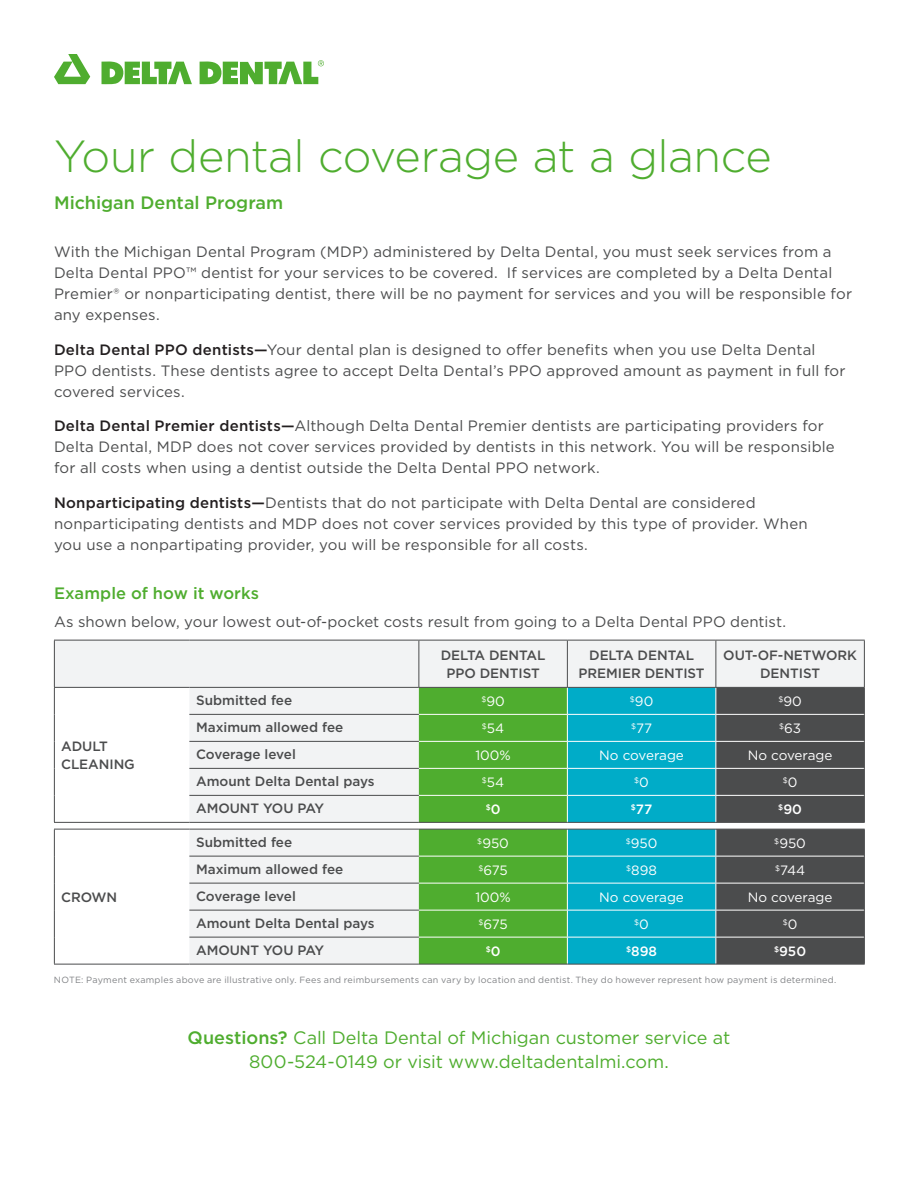
<style>
.page{position:relative;width:918px;height:1188px;background:#fff}
.page>*{position:absolute;margin:0;border:0;box-sizing:border-box;transform-origin:0 0}
.t1{font:300 45px "Gotham";letter-spacing:-.015em;color:#4fad2f}
.Body_text{font:18px/24px "Gotham";letter-spacing:-.005em;color:#4fad2f;text-align:center}
.t2{font:500 18px "Gotham";color:#4fad2f}
.t3{font:500 16.5px "Gotham";letter-spacing:.005em;color:#4fad2f}
.t4{font:15px/21px "Gotham";letter-spacing:.01em;color:#4b4c4d}
.Subhead{font:500 13.5px/18px "Gotham";letter-spacing:-.005em;color:#4b4c4d;text-align:center}
.Subhead-2{font:13.5px "Gotham";color:#fff}
.Subhead-3{font:500 13.5px "Gotham";color:#fff}
.t5{font:9px "Gotham";letter-spacing:.025em;color:#808285}
.Subhead-4{font:7.8px "Gotham";color:#fff}
.Subhead-5{font:500 7.8px "Gotham";color:#fff}
.s1{font-weight:500;color:#231f20}
.s2{font-size:13.5px}
.s3{font-weight:500}
</style>
<div class="page">
<svg style="left:54px;top:641px;width:810px;height:323px;fill:#f2f3f4"></svg>
<hr style="left:189px;top:714px;width:230px;height:1px;background:#4b4c4d">
<hr style="left:189px;top:741px;width:230px;height:1px;background:#4b4c4d">
<hr style="left:189px;top:768px;width:230px;height:1px;background:#4b4c4d">
<hr style="left:189px;top:795px;width:230px;height:1px;background:#4b4c4d">
<hr style="left:189px;top:856px;width:230px;height:1px;background:#4b4c4d">
<hr style="left:189px;top:883px;width:230px;height:1px;background:#4b4c4d">
<hr style="left:189px;top:910px;width:230px;height:1px;background:#4b4c4d">
<hr style="left:189px;top:937px;width:230px;height:1px;background:#4b4c4d">
<hr style="left:418px;top:640px;width:1px;height:47px;background:#4b4c4d">
<hr style="left:567px;top:640px;width:1px;height:47px;background:#4b4c4d">
<hr style="left:716px;top:640px;width:1px;height:47px;background:#4b4c4d">
<hr style="left:54px;top:640px;width:135px;height:1px;background:#4b4c4d">
<hr style="left:54px;top:640px;width:1px;height:47px;background:#4b4c4d">
<hr style="left:189px;top:640px;width:230px;height:1px;background:#4b4c4d">
<hr style="left:419px;top:640px;width:148px;height:1px;background:#4b4c4d">
<hr style="left:567px;top:640px;width:149px;height:1px;background:#4b4c4d">
<hr style="left:716px;top:640px;width:149px;height:1px;background:#4b4c4d">
<hr style="left:864px;top:640px;width:1px;height:47px;background:#4b4c4d">
<hr style="left:54px;top:687px;width:135px;height:1px;background:#4b4c4d">
<svg style="left:54px;top:688px;width:1px;height:134px"></svg>
<hr style="left:54px;top:822px;width:135px;height:1px;background:#4b4c4d">
<hr style="left:189px;top:687px;width:230px;height:1px;background:#4b4c4d">
<hr style="left:189px;top:822px;width:230px;height:1px;background:#4b4c4d">
<hr style="left:54px;top:829px;width:135px;height:1px;background:#4b4c4d">
<svg style="left:54px;top:829px;width:1px;height:135px"></svg>
<hr style="left:54px;top:964px;width:135px;height:1px;background:#4b4c4d">
<hr style="left:189px;top:829px;width:230px;height:1px;background:#4b4c4d">
<svg style="left:419px;top:687px;width:446px;height:277px;background:#3f9173"></svg>
<hr style="left:189px;top:964px;width:230px;height:1px;background:#4b4c4d">
<hr style="left:419px;top:964px;width:148px;height:1px;background:#4b4c4d">
<hr style="left:567px;top:964px;width:149px;height:1px;background:#4b4c4d">
<hr style="left:716px;top:964px;width:149px;height:1px;background:#4b4c4d">
<svg style="left:54px;top:54px;width:36px;height:30px"></svg>
<svg style="left:102px;top:62px;width:90px;height:23px"></svg>
<svg style="left:200px;top:60px;width:124px;height:25px"></svg>
<p class="t1" style="left:54px;top:127px;width:719px">Your dental coverage at a glance</p>
<p class="t2" style="left:54px;top:191px;width:231px">Michigan Dental Program</p>
<p class="t4" style="left:54px;top:241px;width:800px">With the Michigan Dental Program (MDP) administered by Delta Dental, you must seek services from a Delta Dental PPO™ dentist for your services to be covered. If services are completed by a Delta Dental Premier® or nonparticipating dentist, there will be no payment for services and you will be responsible for any expenses.</p>
<p class="t4" style="left:54px;top:339px;width:793px"><span class="s1">Delta Dental PPO dentists—</span>Your dental plan is designed to offer benefits when you use Delta Dental<br>PPO dentists. These dentists agree to accept Delta Dental’s PPO approved amount as payment in full for covered services.</p>
<p class="t4" style="left:54px;top:415px;width:782px"><span class="s1">Delta Dental Premier dentists—</span>Although Delta Dental Premier dentists are participating providers for<br>Delta Dental, MDP does not cover services provided by dentists in this network. You will be responsible for all costs when using a dentist outside the Delta Dental PPO network.</p>
<p class="t4" style="left:54px;top:492px;width:755px"><span class="s1">Nonparticipating dentists—</span>Dentists that do not participate with Delta Dental are considered nonparticipating dentists and MDP does not cover services provided by this type of provider. When you use a nonpartipating provider, you will be responsible for all costs.</p>
<p class="t3" style="left:54px;top:583px;width:207px">Example of how it works</p>
<p class="t4" style="left:54px;top:611px;width:734px">As shown below, your lowest out-of-pocket costs result from going to a Delta Dental PPO dentist.</p>
<p class="Subhead" style="left:441px;top:646px;width:106px">DELTA DENTAL<br>PPO DENTIST</p>
<p class="Subhead" style="left:579px;top:646px;width:128px">DELTA DENTAL<br>PREMIER DENTIST</p>
<p class="Subhead" style="left:723px;top:646px;width:135px">OUT-OF-NETWORK<br>DENTIST</p>
<p class="Subhead" style="left:61px;top:737px;width:75px;text-align:left">ADULT<br>CLEANING</p>
<p class="Subhead" style="left:196px;top:691px;width:98px">Submitted fee</p>
<p class="Subhead-2" style="left:481px;top:693px;width:25px"><sup>$</sup>90</p>
<p class="Subhead-2" style="left:630px;top:693px;width:25px"><sup>$</sup>90</p>
<p class="Subhead-2" style="left:778px;top:693px;width:25px"><sup>$</sup>90</p>
<p class="Subhead" style="left:196px;top:718px;width:149px">Maximum allowed fee</p>
<p class="Subhead-2" style="left:482px;top:720px;width:24px"><sup>$</sup>54</p>
<p class="Subhead-2" style="left:631px;top:720px;width:23px"><sup>$</sup>77</p>
<p class="Subhead-2" style="left:779px;top:720px;width:23px"><sup>$</sup>63</p>
<p class="Subhead" style="left:196px;top:745px;width:101px">Coverage level</p>
<p class="Subhead-2" style="left:475px;top:747px;width:37px">100%</p>
<p class="Subhead-2" style="left:599px;top:747px;width:86px">No coverage</p>
<p class="Subhead-2" style="left:748px;top:747px;width:86px">No coverage</p>
<p class="Subhead" style="left:196px;top:772px;width:180px">Amount Delta Dental pays</p>
<p class="Subhead-2" style="left:482px;top:774px;width:24px"><sup>$</sup>54</p>
<p class="Subhead-4" style="left:634px;top:775px;width:16px">$<span class="s2">0</span></p>
<p class="Subhead-4" style="left:783px;top:775px;width:16px">$<span class="s2">0</span></p>
<p class="Subhead" style="left:196px;top:799px;width:130px">AMOUNT YOU PAY</p>
<p class="Subhead-5" style="left:486px;top:802px;width:16px">$<span class="s2">0</span></p>
<p class="Subhead-3" style="left:631px;top:801px;width:23px"><sup>$</sup>77</p>
<p class="Subhead-3" style="left:778px;top:801px;width:25px"><sup>$</sup>90</p>
<p class="Subhead" style="left:196px;top:833px;width:98px">Submitted fee</p>
<p class="Subhead-2" style="left:477px;top:835px;width:33px"><sup>$</sup>950</p>
<p class="Subhead-2" style="left:626px;top:835px;width:33px"><sup>$</sup>950</p>
<p class="Subhead-2" style="left:774px;top:835px;width:33px"><sup>$</sup>950</p>
<p class="Subhead" style="left:196px;top:860px;width:149px">Maximum allowed fee</p>
<p class="Subhead-2" style="left:478px;top:862px;width:31px"><sup>$</sup>675</p>
<p class="Subhead-2" style="left:626px;top:862px;width:32px"><sup>$</sup>898</p>
<p class="Subhead-2" style="left:775px;top:862px;width:32px"><sup>$</sup>744</p>
<p class="Subhead" style="left:196px;top:887px;width:101px">Coverage level</p>
<p class="Subhead-2" style="left:475px;top:889px;width:37px">100%</p>
<p class="Subhead-2" style="left:599px;top:889px;width:86px">No coverage</p>
<p class="Subhead-2" style="left:748px;top:889px;width:86px">No coverage</p>
<p class="Subhead" style="left:196px;top:914px;width:180px">Amount Delta Dental pays</p>
<p class="Subhead-2" style="left:478px;top:916px;width:31px"><sup>$</sup>675</p>
<p class="Subhead-4" style="left:634px;top:917px;width:16px">$<span class="s2">0</span></p>
<p class="Subhead-4" style="left:783px;top:917px;width:16px">$<span class="s2">0</span></p>
<p class="Subhead" style="left:196px;top:941px;width:130px">AMOUNT YOU PAY</p>
<p class="Subhead-5" style="left:486px;top:944px;width:16px">$<span class="s2">0</span></p>
<p class="Subhead-3" style="left:626px;top:942px;width:32px"><sup>$</sup>898</p>
<p class="Subhead-3" style="left:774px;top:942px;width:34px"><sup>$</sup>950</p>
<p class="t5" style="left:54px;top:974px;width:784px">NOTE: Payment examples above are illustrative only. Fees and reimbursements can vary by location and dentist. They do however represent how payment is determined.</p>
<p class="Subhead" style="left:61px;top:888px;width:58px">CROWN</p>
<p class="Body_text" style="left:188px;top:1026px;width:544px"><span class="s3">Questions?</span> Call Delta Dental of Michigan customer service at<br>800-524-0149 or visit www.deltadentalmi.com.</p>
</div>
